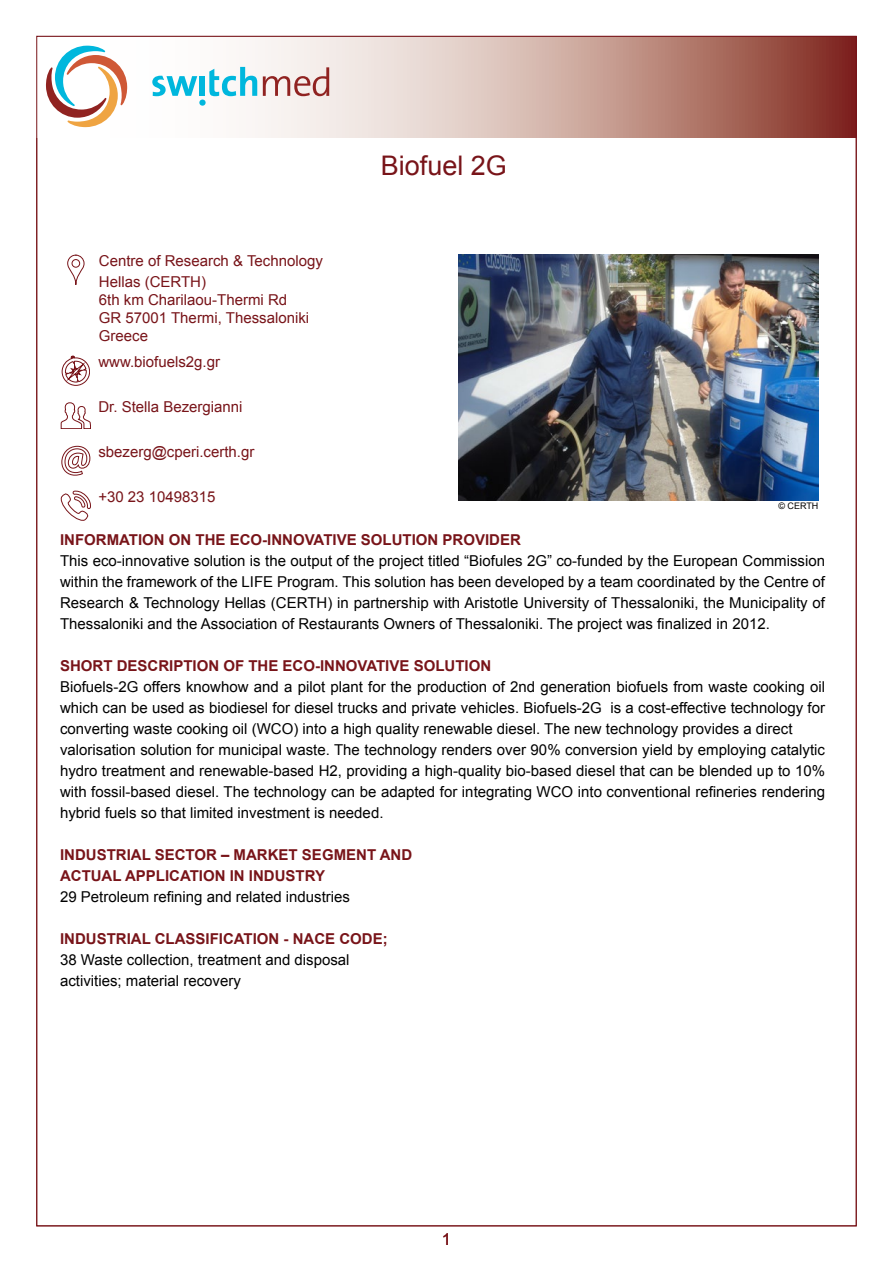
<style>
.page{position:relative;width:893px;height:1263px;background:#fff}
.page>*{position:absolute;margin:0;border:0;box-sizing:border-box;transform-origin:0 0}
.t1{font:27px "Arial";color:#781419}
.t2{font:16.5px "Arial";color:#781419}
.t3{font:15px/21px "Arial";color:#000}
.t4{font:700 15px/21px "Arial";color:#781419}
.t5{font:15px/18px "Arial";color:#781419}
.t6{font:9px "Arial";color:#000}
</style>
<div class="page">
<svg style="left:83px;top:38px;width:772px;height:100px"></svg>
<svg style="left:46px;top:46px;width:81px;height:81px"></svg>
<svg style="left:263px;top:67px;width:66px;height:29px"></svg>
<svg style="left:152px;top:67px;width:105px;height:39px"></svg>
<img style="left:458px;top:255px;width:360px;height:246px">
<svg style="left:67px;top:255px;width:17px;height:30px"></svg>
<svg style="left:62px;top:356px;width:28px;height:30px"></svg>
<svg style="left:61px;top:402px;width:30px;height:27px"></svg>
<svg style="left:61px;top:446px;width:29px;height:30px"></svg>
<svg style="left:61px;top:491px;width:30px;height:30px"></svg>
<p class="t5" style="left:99px;top:250px;width:226px;line-height:21px">Centre of Research &amp; Technology<br>Hellas (CERTH)</p>
<p class="t5" style="left:99px;top:291px;width:212px">6th km Charilaou-Thermi Rd<br>GR 57001 Thermi, Thessaloniki<br>Greece</p>
<p class="t5" style="left:98px;top:352px;width:123px">www.biofuels2g.gr</p>
<p class="t5" style="left:98px;top:397px;width:146px">Dr. Stella Bezergianni</p>
<p class="t5" style="left:98px;top:442px;width:158px">sbezerg@cperi.certh.gr</p>
<p class="t5" style="left:98px;top:487px;width:119px">+30 23 10498315</p>
<h1 class="t1" style="left:381px;top:147px;width:128px">Biofuel 2G</h1>
<p class="t6" style="left:778px;top:500px;width:41px">© CERTH</p>
<p class="t4" style="left:60px;top:530px;width:462px">INFORMATION ON THE ECO-INNOVATIVE SOLUTION PROVIDER</p>
<p class="t3" style="left:60px;top:550px;width:767px;text-align:justify">This eco-innovative solution is the output of the project titled “Biofules 2G” co-funded by the European Commission within the framework of the LIFE Program. This solution has been developed by a team coordinated by the Centre of Research &amp; Technology Hellas (CERTH) in partnership with Aristotle University of Thessaloniki, the Municipality of Thessaloniki and the Association of Restaurants Owners of Thessaloniki. The project was finalized in 2012.</p>
<p class="t4" style="left:60px;top:656px;width:433px">SHORT DESCRIPTION OF THE ECO-INNOVATIVE SOLUTION</p>
<p class="t3" style="left:60px;top:676px;width:767px">Biofuels-2G offers knowhow and a pilot plant for the production of 2nd generation biofuels from waste cooking oil which can be used as biodiesel for diesel trucks and private vehicles. Biofuels-2G is a cost-effective technology for converting waste cooking oil (WCO) into a high quality renewable diesel. The new technology provides a direct valorisation solution for municipal waste. The technology renders over 90% conversion yield by employing catalytic hydro treatment and renewable-based H2, providing a high-quality bio-based diesel that can be blended up to 10% with fossil-based diesel. The technology can be adapted for integrating WCO into conventional refineries rendering hybrid fuels so that limited investment is needed.</p>
<p class="t4" style="left:60px;top:845px;width:354px">INDUSTRIAL SECTOR – MARKET SEGMENT AND<br>ACTUAL APPLICATION IN INDUSTRY</p>
<p class="t3" style="left:60px;top:886px;width:292px">29 Petroleum refining and related industries</p>
<p class="t4" style="left:60px;top:929px;width:329px">INDUSTRIAL CLASSIFICATION - NACE CODE;</p>
<p class="t3" style="left:60px;top:949px;width:291px">38 Waste collection, treatment and disposal activities; material recovery</p>
<p class="t2" style="left:442px;top:1228px;width:11px">1</p>
</div>
